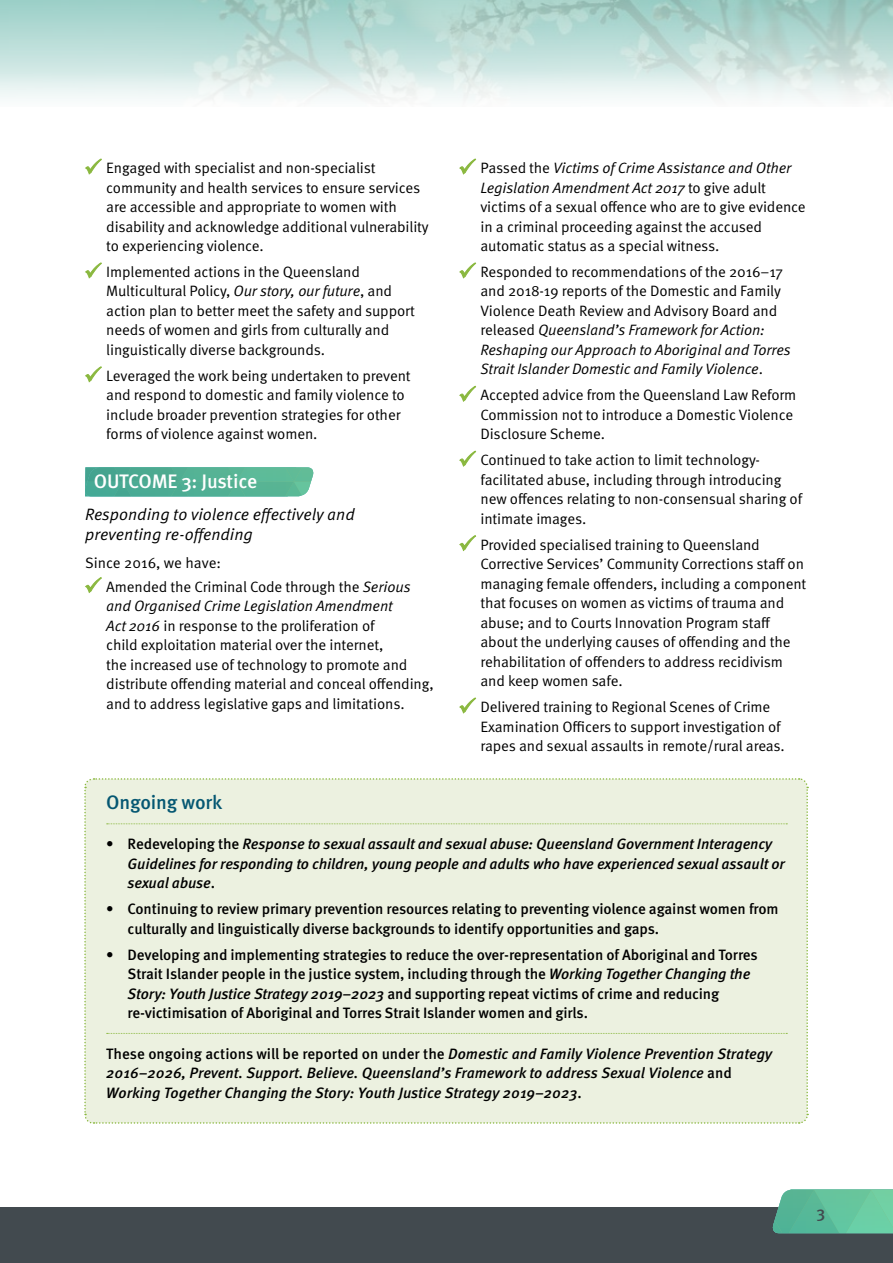
<style>
.page{position:relative;width:893px;height:1263px;background:#fff}
.page>*{position:absolute;margin:0;border:0;box-sizing:border-box;transform-origin:0 0}
.t1{font:500 19.5px "Meta OT";letter-spacing:-.015em;color:#fff}
.t2{font:500 19.5px "Meta OT";letter-spacing:-.01em;color:#055772}
.t3{font:16.5px/19.5px "Meta OT Norm Ita";color:#000}
.t4{font:500 16.5px "Meta OT";color:#424a4f}
.t5{font:15px/19.5px "Meta OT Norm";letter-spacing:-.01em;color:#000}
.t6{font:500 15px/19.5px "Meta OT";letter-spacing:-.01em;color:#000}
.t7{font:italic 500 15px/19.5px "Meta OT";letter-spacing:-.01em;color:#000}
.t8{font:15px/19.5px "Meta OT Norm Ita";letter-spacing:-.01em;color:#000}
.s1{font-family:"Meta OT Norm Ita"}
.s2{font-family:"Meta OT Norm"}
.s3{font-style:normal}
.s4{font-style:italic}
</style>
<div class="page">
<div style="left:0;top:1208px;width:893px;height:55px;background:#424a4f"></div>
<svg style="left:771px;top:1189px;width:122px;height:44px;background:#66c19f"></svg>
<svg style="left:85px;top:467px;width:229px;height:29px;background:#54b196"></svg>
<svg style="left:85px;top:158px;width:17px;height:17px"></svg>
<svg style="left:85px;top:262px;width:17px;height:17px"></svg>
<svg style="left:85px;top:366px;width:17px;height:17px"></svg>
<svg style="left:85px;top:577px;width:17px;height:16px"></svg>
<svg style="left:459px;top:158px;width:18px;height:17px"></svg>
<svg style="left:459px;top:262px;width:18px;height:17px"></svg>
<svg style="left:459px;top:385px;width:17px;height:17px"></svg>
<svg style="left:459px;top:450px;width:18px;height:17px"></svg>
<svg style="left:459px;top:535px;width:18px;height:17px"></svg>
<svg style="left:459px;top:697px;width:18px;height:17px"></svg>
<div style="left:84px;top:778px;width:725px;height:346px;background:#ecf1e0"></div>
<p class="t5" style="left:106px;top:158px;width:324px">Engaged with specialist and non-specialist community and health services to ensure services are accessible and appropriate to women with disability and acknowledge additional vulnerability to experiencing violence.</p>
<p class="t5" style="left:106px;top:262px;width:310px">Implemented actions in the Queensland Multicultural Policy, <span class="s1">Our story, our future</span>, and action plan to better meet the safety and support needs of women and girls from culturally and linguistically diverse backgrounds.</p>
<p class="t5" style="left:106px;top:366px;width:306px">Leveraged the work being undertaken to prevent and respond to domestic and family violence to include broader prevention strategies for other forms of violence against women.</p>
<h1 class="t1" style="left:94px;top:469px;width:165px">OUTCOME 3: Justice</h1>
<p class="t3" style="left:85px;top:505px;width:271px">Responding to violence effectively and preventing re-offending</p>
<p class="t5" style="left:106px;top:551px;width:306px;line-height:23.7px;text-indent:-21px">Since 2016, we have:<br>Amended the Criminal Code through the <span class="s1">Serious</span></p>
<p class="t8" style="left:106px;top:596px;width:288px">and Organised Crime Legislation Amendment</p>
<p class="t5" style="left:106px;top:616px;width:329px"><span class="s1">Act 2016</span> in response to the proliferation of<br>child exploitation material over the internet,<br>the increased use of technology to promote and distribute offending material and conceal offending, and to address legislative gaps and limitations.</p>
<p class="t8" style="left:480px;top:158px;width:313px"><span class="s2">Passed the</span> Victims of Crime Assistance and Other<br>Legislation Amendment Act 2017 <span class="s2">to give adult</span></p>
<p class="t5" style="left:480px;top:197px;width:327px">victims of a sexual offence who are to give evidence in a criminal proceeding against the accused automatic status as a special witness.</p>
<p class="t5" style="left:480px;top:262px;width:304px">Responded to recommendations of the 2016–17 and 2018-19 reports of the Domestic and Family<br>Violence Death Review and Advisory Board and</p>
<p class="t8" style="left:480px;top:321px;width:312px"><span class="s2">released</span> Queensland’s Framework for Action:<br>Reshaping our Approach to Aboriginal and Torres<br>Strait Islander Domestic and Family Violence<span class="s2">.</span></p>
<p class="t5" style="left:480px;top:386px;width:317px">Accepted advice from the Queensland Law Reform<br>Commission not to introduce a Domestic Violence<br>Disclosure Scheme.</p>
<p class="t5" style="left:480px;top:450px;width:323px">Continued to take action to limit technology&shy;facilitated abuse, including through introducing new offences relating to non-consensual sharing of intimate images.</p>
<p class="t5" style="left:480px;top:535px;width:327px">Provided specialised training to Queensland Corrective Services’ Community Corrections staff on managing female offenders, including a component that focuses on women as victims of trauma and abuse; and to Courts Innovation Program staff about the underlying causes of offending and the rehabilitation of offenders to address recidivism and keep women safe.</p>
<p class="t5" style="left:480px;top:697px;width:306px">Delivered training to Regional Scenes of Crime<br>Examination Officers to support investigation of rapes and sexual assaults in remote/rural areas.</p>
<h1 class="t2" style="left:106px;top:790px;width:117px">Ongoing work</h1>
<p class="t7" style="left:128px;top:835px;width:659px;text-indent:-21px"><span class="s3">• Redeveloping the</span> Response to sexual assault and sexual abuse: Queensland Government Interagency<br>Guidelines for responding to children, young people and adults who have experienced sexual assault or sexual abuse<span class="s3">.</span></p>
<p class="t6" style="left:128px;top:899px;width:653px;text-indent:-21px">• Continuing to review primary prevention resources relating to preventing violence against women from culturally and linguistically diverse backgrounds to identify opportunities and gaps.</p>
<p class="t6" style="left:128px;top:945px;width:632px;text-indent:-21px">• Developing and implementing strategies to reduce the over-representation of Aboriginal and Torres Strait Islander people in the justice system, including through the <span class="s4">Working Together Changing the Story: Youth Justice Strategy 2019–2023</span> and supporting repeat victims of crime and reducing re-victimisation of Aboriginal and Torres Strait Islander women and girls.</p>
<p class="t7" style="left:106px;top:1044px;width:668px"><span class="s3">These ongoing actions will be reported on under the</span> Domestic and Family Violence Prevention Strategy<br>2016−2026, Prevent. Support. Believe. Queensland’s Framework to address Sexual Violence <span class="s3">and<br></span>Working Together Changing the Story: Youth Justice Strategy 2019−2023<span class="s3">.</span></p>
<p class="t4" style="left:816px;top:1201px;width:10px">3</p>
</div>
